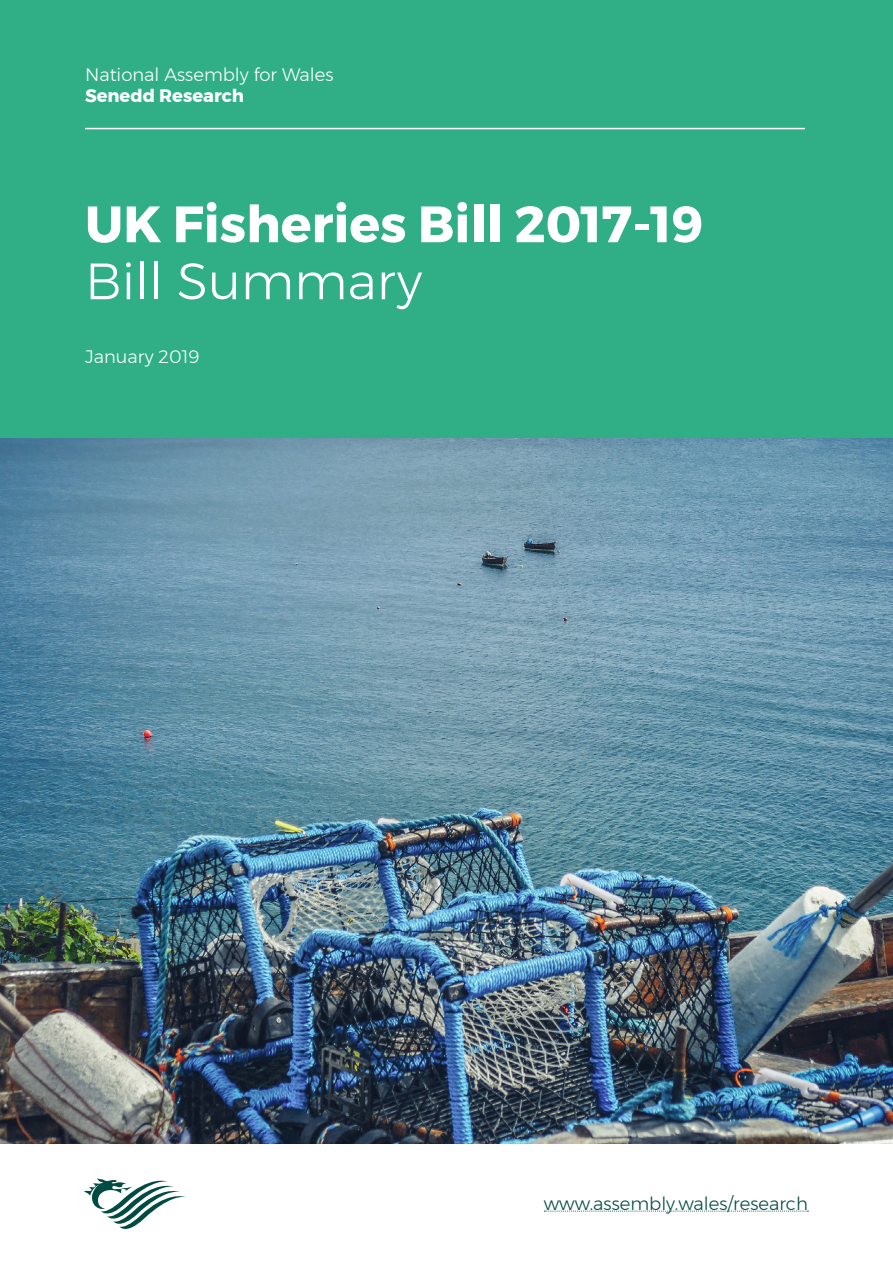
<style>
.page{position:relative;width:893px;height:1263px;background:#fff}
.page>*{position:absolute;margin:0;border:0;box-sizing:border-box;transform-origin:0 0}
.t1{font:700 51px "Montserrat";color:#fff}
.t2{font:300 51px "Montserrat";color:#fff}
.t3{font:300 18px "Montserrat";color:#fff}
.t4{font:300 18px "Montserrat";color:#004c42}
.t5{font:700 18px "Montserrat";color:#fff}
</style>
<div class="page">
<div style="left:0;top:0;width:893px;height:1144px;background:#30af87"></div>
<hr style="left:85px;top:128px;width:720px;height:1px;background:#fff">
<svg style="left:84px;top:1178px;width:102px;height:51px"></svg>
<img style="left:0;top:438px;width:893px;height:706px">
<svg style="left:544px;top:1210px;width:264px;height:1px"></svg>
<p class="t3" style="left:85px;top:61px;width:250px">National Assembly for Wales</p>
<p class="t5" style="left:85px;top:81px;width:161px">Senedd Research</p>
<h1 class="t1" style="left:85px;top:183px;width:620px">UK Fisheries Bill 2017-19</h1>
<h1 class="t2" style="left:85px;top:243px;width:338px">Bill Summary</h1>
<p class="t3" style="left:85px;top:343px;width:116px">January 2019</p>
<p class="t4" style="left:544px;top:1190px;width:266px">www.assembly.wales/research</p>
</div>
